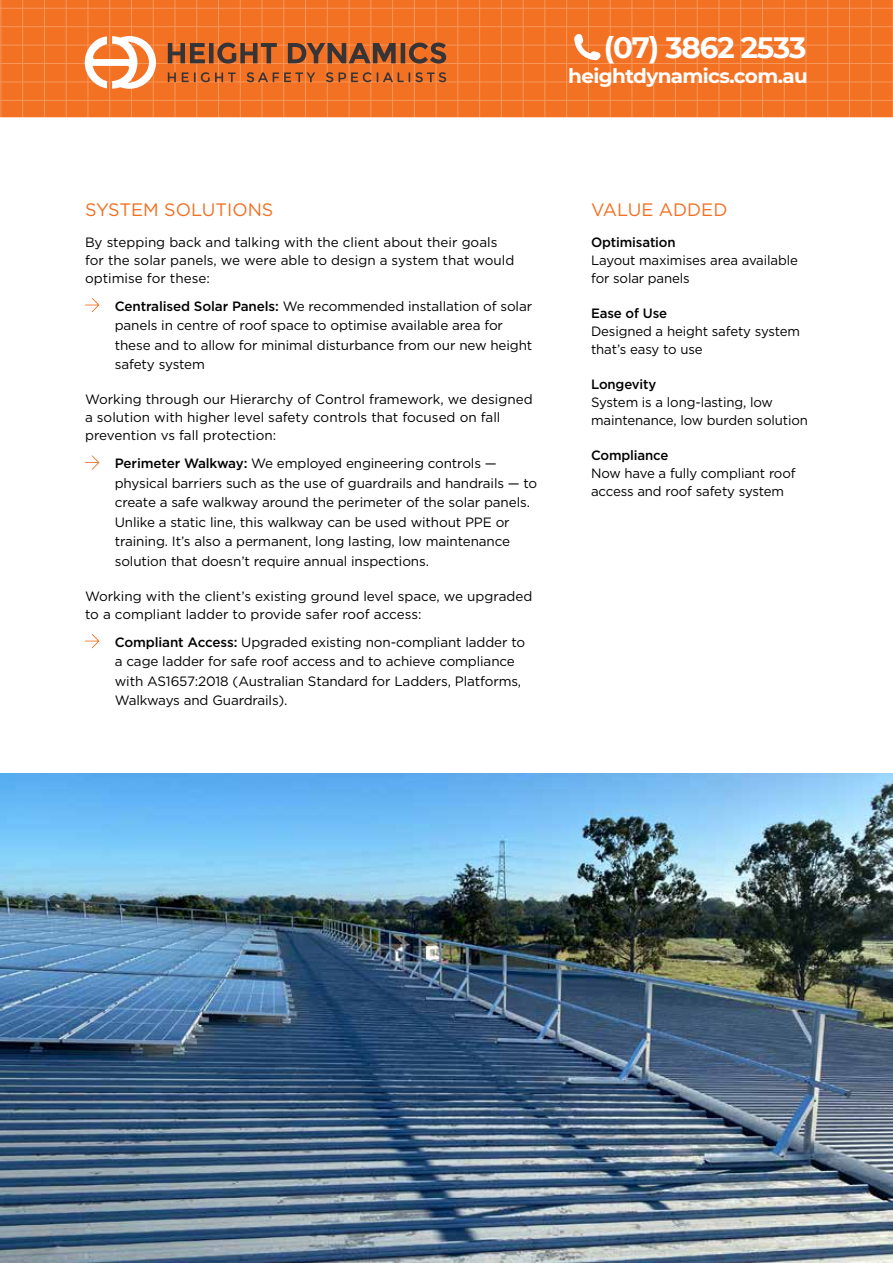
<style>
.page{position:relative;width:893px;height:1263px;background:#fff}
.page>*{position:absolute;margin:0;border:0;box-sizing:border-box;transform-origin:0 0}
.t1{font:700 29.4px "Montserrat";letter-spacing:-.04em;color:#fff}
.t2{font:700 19.95px "Montserrat";letter-spacing:-.03em;color:#fff}
.t3{font:18px "Gotham";color:#f36f21}
.t4{font:13.5px/19.5px "Gotham";letter-spacing:-.01em;color:#000}
.t5{font:500 13.5px "Gotham";letter-spacing:-.01em;color:#000}
.s1{font-weight:500}
</style>
<div class="page">
<div style="left:0;top:0;width:893px;height:118px;background:#f37123"></div>
<hr style="left:0;top:8px;width:893px;height:1px;background:#f7985d">
<hr style="left:0;top:26px;width:893px;height:1px;background:#f7985d">
<hr style="left:0;top:45px;width:893px;height:1px;background:#f7985d">
<hr style="left:0;top:63px;width:893px;height:1px;background:#f7985d">
<hr style="left:0;top:82px;width:893px;height:1px;background:#f7985d">
<hr style="left:0;top:100px;width:893px;height:1px;background:#f7985d">
<hr style="left:1px;top:0;width:1px;height:118px;background:#f7985d">
<hr style="left:22px;top:0;width:1px;height:118px;background:#f7985d">
<hr style="left:44px;top:0;width:1px;height:118px;background:#f7985d">
<hr style="left:66px;top:0;width:1px;height:118px;background:#f7985d">
<hr style="left:88px;top:0;width:1px;height:118px;background:#f7985d">
<hr style="left:109px;top:0;width:1px;height:118px;background:#f7985d">
<hr style="left:131px;top:0;width:1px;height:118px;background:#f7985d">
<hr style="left:153px;top:0;width:1px;height:118px;background:#f7985d">
<hr style="left:175px;top:0;width:1px;height:118px;background:#f7985d">
<hr style="left:196px;top:0;width:1px;height:118px;background:#f7985d">
<hr style="left:218px;top:0;width:1px;height:118px;background:#f7985d">
<hr style="left:240px;top:0;width:1px;height:118px;background:#f7985d">
<hr style="left:262px;top:0;width:1px;height:118px;background:#f7985d">
<hr style="left:283px;top:0;width:1px;height:118px;background:#f7985d">
<hr style="left:305px;top:0;width:1px;height:118px;background:#f7985d">
<hr style="left:327px;top:0;width:1px;height:118px;background:#f7985d">
<hr style="left:349px;top:0;width:1px;height:118px;background:#f7985d">
<hr style="left:370px;top:0;width:1px;height:118px;background:#f7985d">
<hr style="left:392px;top:0;width:1px;height:118px;background:#f7985d">
<hr style="left:414px;top:0;width:1px;height:118px;background:#f7985d">
<hr style="left:436px;top:0;width:1px;height:118px;background:#f7985d">
<hr style="left:458px;top:0;width:1px;height:118px;background:#f7985d">
<hr style="left:479px;top:0;width:1px;height:118px;background:#f7985d">
<hr style="left:501px;top:0;width:1px;height:118px;background:#f7985d">
<hr style="left:523px;top:0;width:1px;height:118px;background:#f7985d">
<hr style="left:545px;top:0;width:1px;height:118px;background:#f7985d">
<hr style="left:566px;top:0;width:1px;height:118px;background:#f7985d">
<hr style="left:588px;top:0;width:1px;height:118px;background:#f7985d">
<hr style="left:610px;top:0;width:1px;height:118px;background:#f7985d">
<hr style="left:632px;top:0;width:1px;height:118px;background:#f7985d">
<hr style="left:653px;top:0;width:1px;height:118px;background:#f7985d">
<hr style="left:675px;top:0;width:1px;height:118px;background:#f7985d">
<hr style="left:697px;top:0;width:1px;height:118px;background:#f7985d">
<hr style="left:719px;top:0;width:1px;height:118px;background:#f7985d">
<hr style="left:740px;top:0;width:1px;height:118px;background:#f7985d">
<hr style="left:762px;top:0;width:1px;height:118px;background:#f7985d">
<hr style="left:784px;top:0;width:1px;height:118px;background:#f7985d">
<hr style="left:806px;top:0;width:1px;height:118px;background:#f7985d">
<hr style="left:827px;top:0;width:1px;height:118px;background:#f7985d">
<hr style="left:849px;top:0;width:1px;height:118px;background:#f7985d">
<hr style="left:871px;top:0;width:1px;height:118px;background:#f7985d">
<hr style="left:892px;top:0;width:1px;height:118px;background:#f7985d">
<svg style="left:85px;top:298px;width:14px;height:14px"></svg>
<svg style="left:85px;top:455px;width:14px;height:15px"></svg>
<svg style="left:85px;top:634px;width:14px;height:14px"></svg>
<svg style="left:574px;top:34px;width:27px;height:26px"></svg>
<svg style="left:85px;top:36px;width:71px;height:53px"></svg>
<svg style="left:168px;top:43px;width:278px;height:21px"></svg>
<svg style="left:168px;top:72px;width:278px;height:10px"></svg>
<img style="left:0;top:774px;width:893px;height:489px">
<h1 class="t1" style="left:604px;top:27px;width:204px">(07) 3862 2533</h1>
<h2 class="t2" style="left:568px;top:61px;width:241px">heightdynamics.com.au</h2>
<h3 class="t3" style="left:85px;top:199px;width:190px">SYSTEM SOLUTIONS</h3>
<p class="t4" style="left:85px;top:233px;width:431px;line-height:18px">By stepping back and talking with the client about their goals for the solar panels, we were able to design a system that would optimise for these:</p>
<p class="t4" style="left:115px;top:296px;width:419px"><span class="s1">Centralised Solar Panels:</span> We recommended installation of solar panels in centre of roof space to optimise available area for these and to allow for minimal disturbance from our new height safety system</p>
<p class="t4" style="left:85px;top:390px;width:449px;line-height:18px">Working through our Hierarchy of Control framework, we designed a solution with higher level safety controls that focused on fall prevention vs fall protection:</p>
<p class="t4" style="left:115px;top:453px;width:424px"><span class="s1">Perimeter Walkway:</span> We employed engineering controls — physical barriers such as the use of guardrails and handrails — to create a safe walkway around the perimeter of the solar panels.<br>Unlike a static line, this walkway can be used without PPE or training. It’s also a permanent, long lasting, low maintenance solution that doesn’t require annual inspections.</p>
<p class="t4" style="left:85px;top:587px;width:449px;line-height:18px">Working with the client’s existing ground level space, we upgraded to a compliant ladder to provide safer roof access:</p>
<p class="t4" style="left:115px;top:632px;width:412px"><span class="s1">Compliant Access:</span> Upgraded existing non-compliant ladder to a cage ladder for safe roof access and to achieve compliance with AS1657:2018 (Australian Standard for Ladders, Platforms, Walkways and Guardrails).</p>
<h3 class="t3" style="left:591px;top:199px;width:138px">VALUE ADDED</h3>
<p class="t5" style="left:591px;top:234px;width:86px">Optimisation</p>
<p class="t4" style="left:591px;top:251px;width:208px;line-height:18px">Layout maximises area available for solar panels</p>
<p class="t5" style="left:591px;top:305px;width:78px">Ease of Use</p>
<p class="t4" style="left:591px;top:322px;width:211px;line-height:18px">Designed a height safety system that’s easy to use</p>
<p class="t5" style="left:591px;top:376px;width:67px">Longevity</p>
<p class="t4" style="left:591px;top:393px;width:218px;line-height:18px">System is a long-lasting, low maintenance, low burden solution</p>
<p class="t5" style="left:591px;top:447px;width:79px">Compliance</p>
<p class="t4" style="left:591px;top:464px;width:206px;line-height:18px">Now have a fully compliant roof access and roof safety system</p>
</div>
